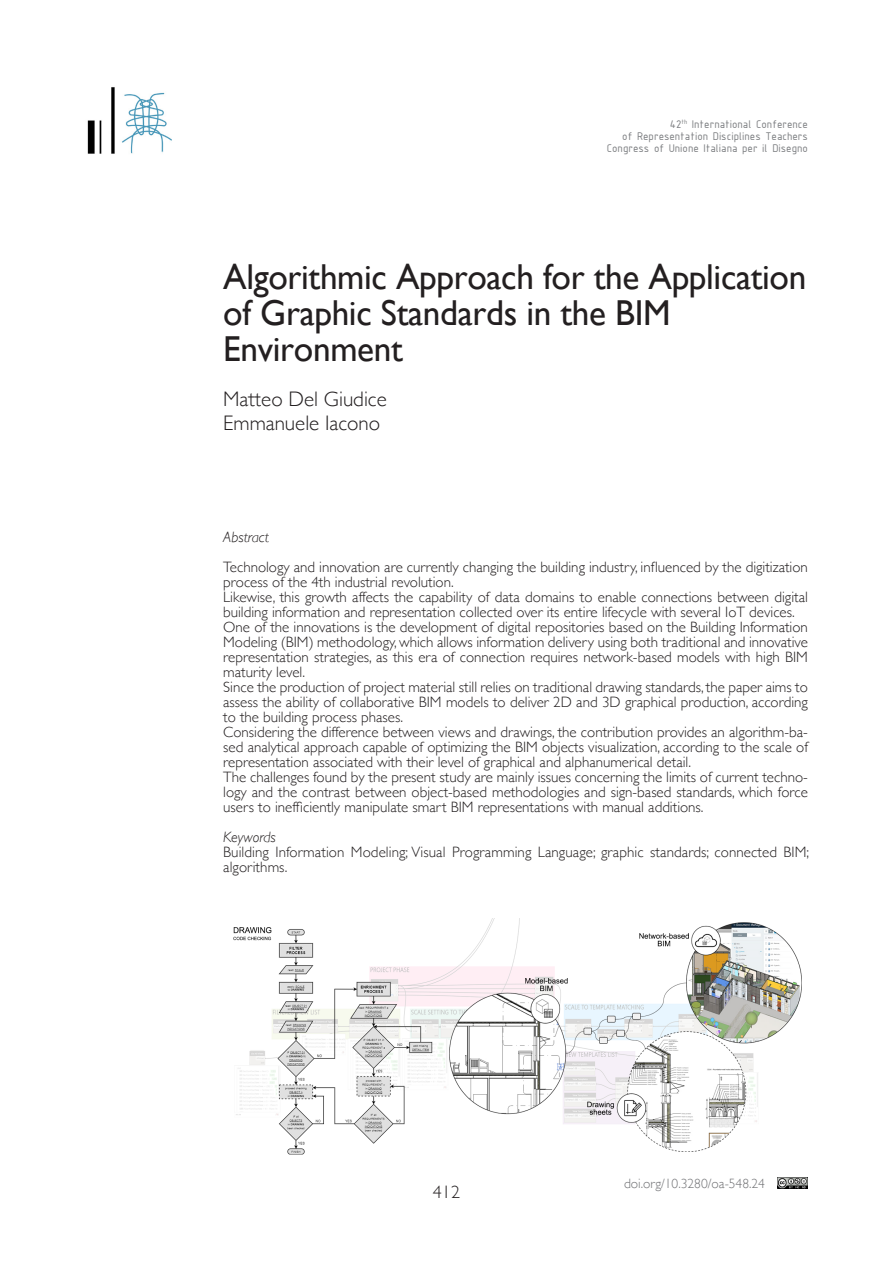
<style>
.page{position:relative;width:893px;height:1263px;background:#fff}
.page>*{position:absolute;margin:0;border:0;box-sizing:border-box;transform-origin:0 0}
.t1{font:36px/36px "Gill Sans";letter-spacing:-.01em;color:#231f20}
.t2{font:300 21px "Gill Sans";color:#231f20}
.t3{font:300 18px "Gill Sans";color:#231f20}
.t4{font:300 15px/15px "Gill Sans";color:#231f20;text-align:justify}
.t5{font:italic 300 15px "Gill Sans";color:#231f20}
.t6{font:300 13.5px "Gill Sans";color:#717275}
.t7{font:12px "ISOCPEUR";color:#7a7c7f}
</style>
<div class="page">
<img style="left:87px;top:87px;width:85px;height:67px">
<img style="left:778px;top:1178px;width:30px;height:10px">
<img style="left:233px;top:918px;width:569px;height:237px">
<p class="t7" style="left:670px;top:116px;width:140px">42<sup>th</sup> International Conference</p>
<p class="t7" style="left:622px;top:128px;width:187px">of Representation Disciplines Teachers</p>
<p class="t7" style="left:607px;top:140px;width:203px">Congress of Unione Italiana per il Disegno</p>
<p class="t1" style="left:223px;top:258px;width:585px">Algorithmic Approach for the Application of Graphic Standards in the BIM<br>Environment</p>
<p class="t2" style="left:223px;top:382px;width:165px">Matteo Del Giudice</p>
<p class="t2" style="left:223px;top:406px;width:159px">Emmanuele Iacono</p>
<p class="t5" style="left:223px;top:528px;width:47px">Abstract</p>
<p class="t4" style="left:223px;top:558px;width:586px">Technology and innovation are currently changing the building industry, influenced by the digitization process of the 4th industrial revolution.</p>
<p class="t4" style="left:223px;top:588px;width:586px">Likewise, this growth affects the capability of data domains to enable connections between digital building information and representation collected over its entire lifecycle with several IoT devices.</p>
<p class="t4" style="left:223px;top:618px;width:586px">One of the innovations is the development of digital repositories based on the Building Information Modeling (BIM) methodology, which allows information delivery using both traditional and innovative representation strategies, as this era of connection requires network-based models with high BIM maturity level.</p>
<p class="t4" style="left:223px;top:678px;width:586px">Since the production of project material still relies on traditional drawing standards, the paper aims to assess the ability of collaborative BIM models to deliver 2D and 3D graphical production, according to the building process phases.</p>
<p class="t4" style="left:223px;top:723px;width:586px">Considering the difference between views and drawings, the contribution provides an algorithm-ba&shy;sed analytical approach capable of optimizing the BIM objects visualization, according to the scale of representation associated with their level of graphical and alphanumerical detail.</p>
<p class="t4" style="left:223px;top:768px;width:586px">The challenges found by the present study are mainly issues concerning the limits of current techno&shy;logy and the contrast between object-based methodologies and sign-based standards, which force users to inefficiently manipulate smart BIM representations with manual additions.</p>
<p class="t5" style="left:223px;top:828px;width:54px">Keywords</p>
<p class="t4" style="left:223px;top:843px;width:587px">Building Information Modeling; Visual Programming Language; graphic standards; connected BIM; algorithms.</p>
<p class="t3" style="left:433px;top:1178px;width:28px">412</p>
<p class="t6" style="left:624px;top:1172px;width:142px">doi.org/10.3280/oa-548.24</p>
</div>
